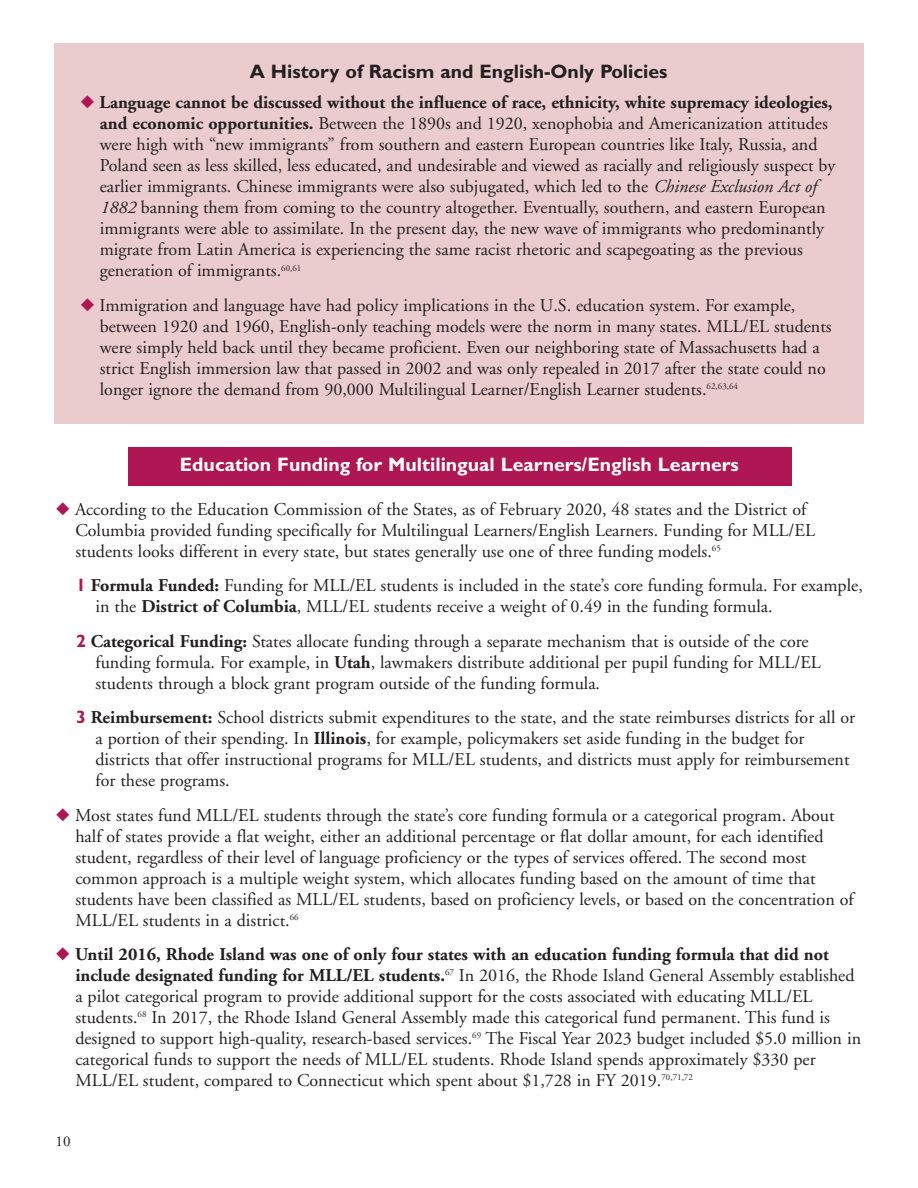
<style>
.page{position:relative;width:918px;height:1188px;background:#fff}
.page>*{position:absolute;margin:0;border:0;box-sizing:border-box;transform-origin:0 0}
.t1{font:700 19.5px "Gill Sans";color:#fff}
.t2{font:700 19.5px "Gill Sans";color:#231f20}
.t3{font:18px/21px "Adobe Garamond";color:#231f20}
.t4{font:15px "Adobe Garamond";color:#231f20}
.s1{color:#af1654}
.s2{font-weight:700}
.s3{font-style:italic}
.s4{font-family:"Gill Sans";font-weight:700;color:#af1654}
</style>
<div class="page">
<div style="left:54px;top:43px;width:809px;height:381px;background:#eacbce"></div>
<div style="left:128px;top:447px;width:664px;height:39px;background:#af1654"></div>
<p class="t2" style="left:250px;top:64px;width:419px">A History of Racism and English-Only Policies</p>
<p class="t3" style="left:100px;top:94px;width:737px;text-indent:-19px"><span class="s1">◆</span> <span class="s2">Language cannot be discussed without the influence of race, ethnicity, white supremacy ideologies, and economic opportunities.</span> Between the 1890s and 1920, xenophobia and Americanization attitudes were high with “new immigrants” from southern and eastern European countries like Italy, Russia, and Poland seen as less skilled, less educated, and undesirable and viewed as racially and religiously suspect by earlier immigrants. Chinese immigrants were also subjugated, which led to the <span class="s3">Chinese Exclusion Act of 1882</span> banning them from coming to the country altogether. Eventually, southern, and eastern European immigrants were able to assimilate. In the present day, the new wave of immigrants who predominantly migrate from Latin America is experiencing the same racist rhetoric and scapegoating as the previous generation of immigrants.<sup>60,61</sup></p>
<p class="t3" style="left:100px;top:296px;width:733px;text-indent:-19px"><span class="s1">◆</span> Immigration and language have had policy implications in the U.S. education system. For example, between 1920 and 1960, English-only teaching models were the norm in many states. MLL/EL students were simply held back until they became proficient. Even our neighboring state of Massachusetts had a strict English immersion law that passed in 2002 and was only repealed in 2017 after the state could no longer ignore the demand from 90,000 Multilingual Learner/English Learner students.<sup>62,63,64</sup></p>
<p class="t1" style="left:180px;top:457px;width:561px">Education Funding for Multilingual Learners/English Learners</p>
<p class="t3" style="left:75px;top:500px;width:741px;text-indent:-19px"><span class="s1">◆</span> According to the Education Commission of the States, as of February 2020, 48 states and the District of<br>Columbia provided funding specifically for Multilingual Learners/English Learners. Funding for MLL/EL students looks different in every state, but states generally use one of three funding models.<sup>65</sup></p>
<p class="t3" style="left:95px;top:576px;width:769px;text-indent:-19px"><span class="s4">1</span> <span class="s2">Formula Funded:</span> Funding for MLL/EL students is included in the state’s core funding formula. For example, in the <span class="s2">District of Columbia</span>, MLL/EL students receive a weight of 0.49 in the funding formula.</p>
<p class="t3" style="left:95px;top:632px;width:727px;text-indent:-19px"><span class="s4">2</span> <span class="s2">Categorical Funding:</span> States allocate funding through a separate mechanism that is outside of the core funding formula. For example, in <span class="s2">Utah</span>, lawmakers distribute additional per pupil funding for MLL/EL students through a block grant program outside of the funding formula.</p>
<p class="t3" style="left:95px;top:708px;width:761px;text-indent:-19px"><span class="s4">3</span> <span class="s2">Reimbursement:</span> School districts submit expenditures to the state, and the state reimburses districts for all or a portion of their spending. In <span class="s2">Illinois</span>, for example, policymakers set aside funding in the budget for districts that offer instructional programs for MLL/EL students, and districts must apply for reimbursement for these programs.</p>
<p class="t3" style="left:75px;top:806px;width:780px;text-indent:-19px"><span class="s1">◆</span> Most states fund MLL/EL students through the state’s core funding formula or a categorical program. About half of states provide a flat weight, either an additional percentage or flat dollar amount, for each identified student, regardless of their level of language proficiency or the types of services offered. The second most common approach is a multiple weight system, which allocates funding based on the amount of time that students have been classified as MLL/EL students, based on proficiency levels, or based on the concentration of MLL/EL students in a district.<sup>66</sup></p>
<p class="t3" style="left:75px;top:945px;width:787px;text-indent:-19px"><span class="s1">◆</span> <span class="s2">Until 2016, Rhode Island was one of only four states with an education funding formula that did not include designated funding for MLL/EL students.</span><sup>67</sup> In 2016, the Rhode Island General Assembly established a pilot categorical program to provide additional support for the costs associated with educating MLL/EL students.<sup>68</sup> In 2017, the Rhode Island General Assembly made this categorical fund permanent. This fund is designed to support high-quality, research-based services.<sup>69</sup> The Fiscal Year 2023 budget included $5.0 million in categorical funds to support the needs of MLL/EL students. Rhode Island spends approximately $330 per MLL/EL student, compared to Connecticut which spent about $1,728 in FY 2019.<sup>70,71,72</sup></p>
<p class="t4" style="left:56px;top:1136px;width:16px">10</p>
</div>
